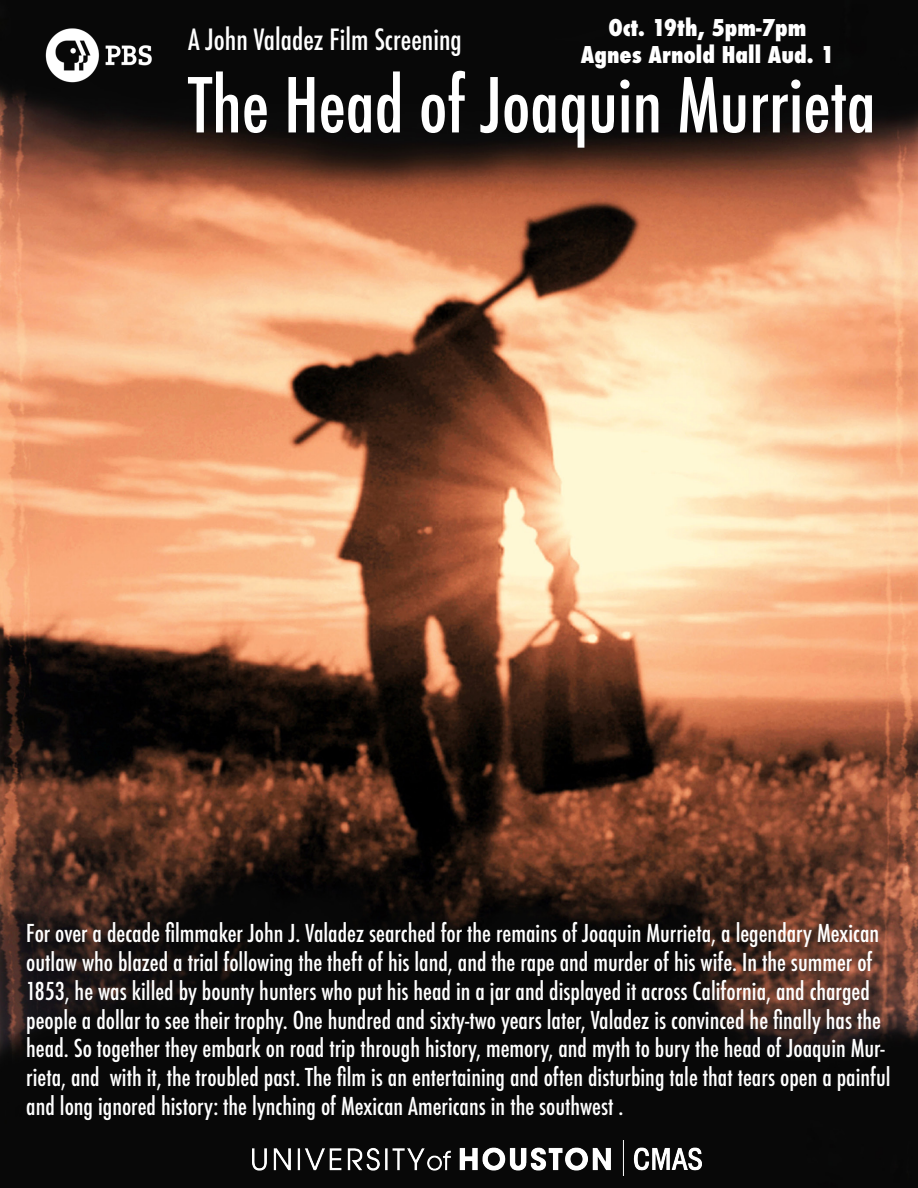
<style>
.page{position:relative;width:918px;height:1188px;background:#fff}
.page>*{position:absolute;margin:0;border:0;box-sizing:border-box;transform-origin:0 0}
.t1{font:500 condensed 73.5px "Futura";color:#fff}
.t2{font:500 condensed 28.5px "Futura";color:#fff}
.t3{font:500 condensed 24px/28.8px "Futura";color:#fff}
.t4{font:800 condensed 22.5px "Futura";color:#fff}
</style>
<div class="page">
<img style="left:0;top:0;width:918px;height:1188px">
<img style="left:253px;top:1140px;width:449px;height:36px">
<img style="left:44px;top:26px;width:109px;height:58px">
<p class="t4" style="left:608px;top:13px;width:200px">Oct. 19th, 5pm-7pm</p>
<p class="t4" style="left:581px;top:40px;width:254px">Agnes Arnold Hall Aud. 1</p>
<p class="t2" style="left:188px;top:21px;width:275px">A John Valadez Film Screening</p>
<p class="t1" style="left:188px;top:58px;width:689px">The Head of Joaquin Murrieta</p>
<p class="t3" style="left:26px;top:919px;width:866px">For over a decade filmmaker John J. Valadez searched for the remains of Joaquin Murrieta, a legendary Mexican outlaw who blazed a trial following the theft of his land, and the rape and murder of his wife. In the summer of 1853, he was killed by bounty hunters who put his head in a jar and displayed it across California, and charged people a dollar to see their trophy. One hundred and sixty-two years later, Valadez is convinced he finally has the head. So together they embark on road trip through history, memory, and myth to bury the head of Joaquin Mur&shy;rieta, and with it, the troubled past. The film is an entertaining and often disturbing tale that tears open a painful and long ignored history: the lynching of Mexican Americans in the southwest .</p>
</div>
